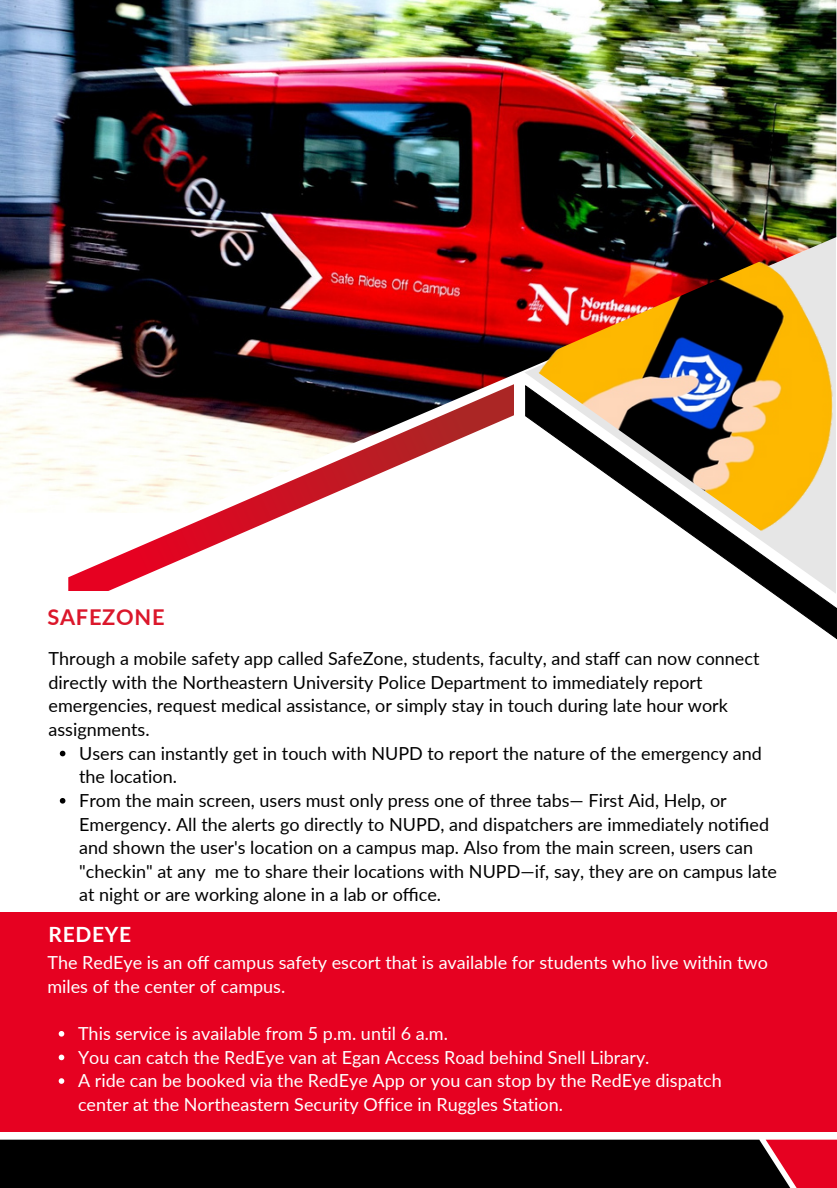
<style>
.page{position:relative;width:837px;height:1188px;background:#fff}
.page>*{position:absolute;margin:0;border:0;box-sizing:border-box;transform-origin:0 0}
.t1{font:700 21.75px "Lato";letter-spacing:.035em;color:#db172b}
.t2{font:700 21px "Lato";letter-spacing:.03em;color:#fff}
.t3{font:18px/23.7px "Lato";color:#000}
.t4{font:18px/23.7px "Lato";color:#fff}
</style>
<div class="page">
<img style="left:0;top:0;width:836px;height:503px">
<img style="left:525px;top:228px;width:312px;height:156px">
<svg style="left:68px;top:377px;width:446px;height:213px"></svg>
<svg style="left:525px;top:384px;width:312px;height:255px"></svg>
<div style="left:0;top:912px;width:837px;height:219px;background:#e60121"></div>
<svg style="left:59px;top:1031px;width:5px;height:6px"></svg>
<svg style="left:59px;top:1055px;width:5px;height:5px"></svg>
<svg style="left:59px;top:1078px;width:5px;height:6px"></svg>
<svg style="left:60px;top:751px;width:5px;height:5px"></svg>
<svg style="left:60px;top:798px;width:5px;height:6px"></svg>
<svg style="left:0;top:1140px;width:837px;height:48px;background:#110204"></svg>
<p class="t1" style="left:47px;top:604px;width:119px">SAFEZONE</p>
<p class="t3" style="left:49px;top:646px;width:712px">Through a mobile safety app called SafeZone, students, faculty, and staff can now connect directly with the Northeastern University Police Department to immediately report emergencies, request medical assistance, or simply stay in touch during late hour work assignments.</p>
<p class="t3" style="left:79px;top:741px;width:699px">Users can instantly get in touch with NUPD to report the nature of the emergency and the location.<br>From the main screen, users must only press one of three tabs— First Aid, Help, or Emergency. All the alerts go directly to NUPD, and dispatchers are immediately notified and shown the user's location on a campus map. Also from the main screen, users can "checkin" at any me to share their locations with NUPD—if, say, they are on campus late at night or are working alone in a lab or office.</p>
<p class="t2" style="left:49px;top:921px;width:84px">REDEYE</p>
<p class="t4" style="left:47px;top:950px;width:722px">The RedEye is an off campus safety escort that is available for students who live within two miles of the center of campus.</p>
<p class="t4" style="left:78px;top:1021px;width:645px">This service is available from 5 p.m. until 6 a.m.<br>You can catch the RedEye van at Egan Access Road behind Snell Library.<br>A ride can be booked via the RedEye App or you can stop by the RedEye dispatch center at the Northeastern Security Office in Ruggles Station.</p>
</div>
